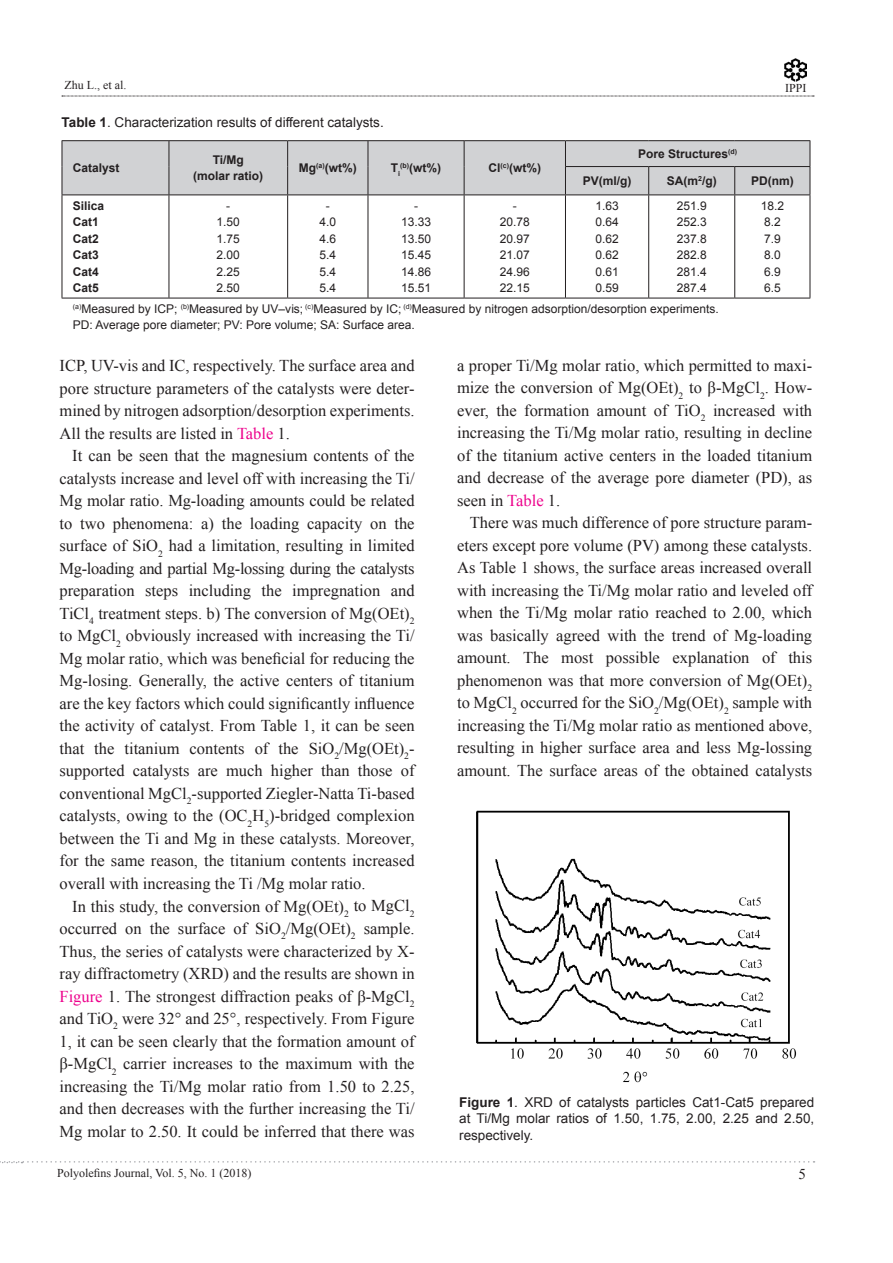
<style>
.page{position:relative;width:893px;height:1263px;background:#fff}
.page>*{position:absolute;margin:0;border:0;box-sizing:border-box;transform-origin:0 0}
.t1{font:16.5px/22.5px "Times New Roman";color:#231f20;text-align:justify}
.t2{font:15px "Times New Roman";color:#231f20}
.t3{font:13.5px/16.5px "Arial";color:#231f20;text-align:justify}
.t4{font:12px "Arial";color:#231f20}
.t5{font:700 12px "Arial";color:#231f20}
.t6{font:12px "Times New Roman";color:#231f20}
.s1{font-weight:700}
.s2{color:#ed028c}
</style>
<div class="page">
<svg style="left:0;top:1161px;width:814px;height:2px"></svg>
<svg style="left:62px;top:96px;width:752px;height:1px"></svg>
<img style="left:785px;top:58px;width:21px;height:23px">
<hr style="left:62px;top:140px;width:107px;height:1px;background:#231f20">
<hr style="left:169px;top:140px;width:119px;height:1px;background:#231f20">
<hr style="left:288px;top:140px;width:80px;height:1px;background:#231f20">
<hr style="left:368px;top:140px;width:96px;height:1px;background:#231f20">
<hr style="left:464px;top:140px;width:101px;height:1px;background:#231f20">
<hr style="left:565px;top:140px;width:84px;height:1px;background:#231f20">
<hr style="left:649px;top:140px;width:86px;height:1px;background:#231f20">
<hr style="left:735px;top:140px;width:75px;height:1px;background:#231f20">
<hr style="left:62px;top:195px;width:1px;height:103px;background:#231f20">
<div style="left:62px;top:141px;width:749px;height:54px;background:#d1d2d4"></div>
<hr style="left:169px;top:195px;width:1px;height:103px;background:#231f20">
<hr style="left:287px;top:195px;width:1px;height:103px;background:#231f20">
<hr style="left:368px;top:195px;width:1px;height:103px;background:#231f20">
<hr style="left:464px;top:195px;width:1px;height:103px;background:#231f20">
<hr style="left:565px;top:195px;width:1px;height:103px;background:#231f20">
<hr style="left:648px;top:195px;width:1px;height:103px;background:#231f20">
<hr style="left:734px;top:195px;width:1px;height:103px;background:#231f20">
<hr style="left:810px;top:195px;width:1px;height:103px;background:#231f20">
<hr style="left:62px;top:195px;width:107px;height:1px;background:#231f20">
<hr style="left:169px;top:195px;width:119px;height:1px;background:#231f20">
<hr style="left:288px;top:195px;width:80px;height:1px;background:#231f20">
<hr style="left:368px;top:195px;width:96px;height:1px;background:#231f20">
<hr style="left:464px;top:195px;width:101px;height:1px;background:#231f20">
<hr style="left:565px;top:195px;width:84px;height:1px;background:#231f20">
<hr style="left:649px;top:195px;width:86px;height:1px;background:#231f20">
<hr style="left:735px;top:195px;width:75px;height:1px;background:#231f20">
<hr style="left:62px;top:298px;width:107px;height:1px;background:#231f20">
<hr style="left:169px;top:298px;width:119px;height:1px;background:#231f20">
<hr style="left:288px;top:298px;width:80px;height:1px;background:#231f20">
<hr style="left:368px;top:298px;width:96px;height:1px;background:#231f20">
<hr style="left:464px;top:298px;width:101px;height:1px;background:#231f20">
<hr style="left:565px;top:298px;width:84px;height:1px;background:#231f20">
<hr style="left:649px;top:298px;width:86px;height:1px;background:#231f20">
<hr style="left:735px;top:298px;width:75px;height:1px;background:#231f20">
<img style="left:476px;top:810px;width:321px;height:273px">
<p class="t6" style="left:65px;top:76px;width:63px">Zhu L., et al.</p>
<p class="t3" style="left:62px;top:114px;width:324px"><span class="s1">Table 1</span>. Characterization results of different catalysts.</p>
<p class="t5" style="left:73px;top:160px;width:48px">Catalyst</p>
<p class="t5" style="left:213px;top:152px;width:33px">Ti/Mg</p>
<p class="t5" style="left:193px;top:168px;width:72px">(molar ratio)</p>
<p class="t5" style="left:299px;top:160px;width:59px">Mg<sup>(a)</sup>(wt%)</p>
<p class="t5" style="left:391px;top:160px;width:52px">T<sub>i</sub><sup>(b)</sup>(wt%)</p>
<p class="t5" style="left:488px;top:160px;width:54px">Cl<sup>(c)</sup>(wt%)</p>
<p class="t5" style="left:73px;top:197px;width:33px">Silica</p>
<p class="t5" style="left:73px;top:214px;width:28px">Cat1</p>
<p class="t5" style="left:73px;top:230px;width:28px">Cat2</p>
<p class="t5" style="left:73px;top:247px;width:28px">Cat3</p>
<p class="t5" style="left:73px;top:263px;width:28px">Cat4</p>
<p class="t5" style="left:73px;top:280px;width:28px">Cat5</p>
<p class="t4" style="left:226px;top:197px;width:5px">-</p>
<p class="t4" style="left:217px;top:214px;width:25px">1.50</p>
<p class="t4" style="left:217px;top:230px;width:25px">1.75</p>
<p class="t4" style="left:217px;top:247px;width:25px">2.00</p>
<p class="t4" style="left:217px;top:263px;width:25px">2.25</p>
<p class="t4" style="left:217px;top:280px;width:25px">2.50</p>
<p class="t4" style="left:326px;top:197px;width:5px">-</p>
<p class="t4" style="left:319px;top:214px;width:18px">4.0</p>
<p class="t4" style="left:319px;top:230px;width:18px">4.6</p>
<p class="t4" style="left:319px;top:247px;width:18px">5.4</p>
<p class="t4" style="left:319px;top:263px;width:18px">5.4</p>
<p class="t4" style="left:319px;top:280px;width:18px">5.4</p>
<p class="t4" style="left:414px;top:197px;width:5px">-</p>
<p class="t4" style="left:401px;top:214px;width:32px">13.33</p>
<p class="t4" style="left:401px;top:230px;width:32px">13.50</p>
<p class="t4" style="left:401px;top:247px;width:32px">15.45</p>
<p class="t4" style="left:401px;top:263px;width:32px">14.86</p>
<p class="t4" style="left:401px;top:280px;width:32px">15.51</p>
<p class="t4" style="left:513px;top:197px;width:5px">-</p>
<p class="t4" style="left:500px;top:214px;width:32px">20.78</p>
<p class="t4" style="left:500px;top:230px;width:32px">20.97</p>
<p class="t4" style="left:500px;top:247px;width:32px">21.07</p>
<p class="t4" style="left:500px;top:263px;width:32px">24.96</p>
<p class="t4" style="left:500px;top:280px;width:32px">22.15</p>
<p class="t5" style="left:638px;top:146px;width:100px">Pore Structures<sup>(d)</sup></p>
<p class="t6" style="left:785px;top:80px;width:23px">IPPI</p>
<p class="t5" style="left:583px;top:173px;width:50px">PV(ml/g)</p>
<p class="t5" style="left:667px;top:173px;width:51px">SA(m<sup>2</sup>/g)</p>
<p class="t5" style="left:751px;top:173px;width:44px">PD(nm)</p>
<p class="t4" style="left:595px;top:197px;width:25px">1.63</p>
<p class="t4" style="left:595px;top:214px;width:25px">0.64</p>
<p class="t4" style="left:595px;top:230px;width:25px">0.62</p>
<p class="t4" style="left:595px;top:247px;width:25px">0.62</p>
<p class="t4" style="left:595px;top:263px;width:25px">0.61</p>
<p class="t4" style="left:595px;top:280px;width:25px">0.59</p>
<p class="t4" style="left:677px;top:197px;width:32px">251.9</p>
<p class="t4" style="left:677px;top:214px;width:32px">252.3</p>
<p class="t4" style="left:677px;top:230px;width:32px">237.8</p>
<p class="t4" style="left:677px;top:247px;width:32px">282.8</p>
<p class="t4" style="left:677px;top:263px;width:32px">281.4</p>
<p class="t4" style="left:677px;top:280px;width:32px">287.4</p>
<p class="t4" style="left:761px;top:197px;width:25px">18.2</p>
<p class="t4" style="left:764px;top:214px;width:18px">8.2</p>
<p class="t4" style="left:764px;top:230px;width:18px">7.9</p>
<p class="t4" style="left:764px;top:247px;width:18px">8.0</p>
<p class="t4" style="left:764px;top:263px;width:18px">6.9</p>
<p class="t4" style="left:764px;top:280px;width:18px">6.5</p>
<p class="t4" style="left:73px;top:301px;width:647px"><sup>(a)</sup>Measured by ICP; <sup>(b)</sup>Measured by UV–vis; <sup>(c)</sup>Measured by IC; <sup>(d)</sup>Measured by nitrogen adsorption/desorption experiments.</p>
<p class="t4" style="left:73px;top:317px;width:344px">PD: Average pore diameter; PV: Pore volume; SA: Surface area.</p>
<p class="t1" style="left:60px;top:354px;width:357px">ICP, UV-vis and IC, respectively. The surface area and pore structure parameters of the catalysts were deter&shy;mined by nitrogen adsorption/desorption experiments.<br>All the results are listed in <span class="s2">Table</span> 1.</p>
<p class="t1" style="left:60px;top:444px;width:357px;text-indent:13px">It can be seen that the magnesium contents of the catalysts increase and level off with increasing the Ti/ Mg molar ratio. Mg-loading amounts could be related to two phenomena: a) the loading capacity on the surface of SiO<sub>2</sub> had a limitation, resulting in limited Mg-loading and partial Mg-lossing during the catalysts preparation steps including the impregnation and TiCl<sub>4</sub> treatment steps. b) The conversion of Mg(OEt)<sub>2 </sub>to MgCl<sub>2</sub> obviously increased with increasing the Ti/ Mg molar ratio, which was beneficial for reducing the Mg-losing. Generally, the active centers of titanium are the key factors which could significantly influence the activity of catalyst. From Table 1, it can be seen that the titanium contents of the SiO<sub>2</sub>/Mg(OEt)<sub>2</sub>- supported catalysts are much higher than those of conventional MgCl<sub>2</sub>-supported Ziegler-Natta Ti-based catalysts, owing to the (OC<sub>2</sub>H<sub>5</sub>)-bridged complexion between the Ti and Mg in these catalysts. Moreover, for the same reason, the titanium contents increased overall with increasing the Ti /Mg molar ratio.</p>
<p class="t1" style="left:60px;top:894px;width:357px;text-indent:13px">In this study, the conversion of Mg(OEt)<sub>2</sub> to MgCl<sub>2 </sub>occurred on the surface of SiO<sub>2</sub>/Mg(OEt)<sub>2</sub> sample.<br>Thus, the series of catalysts were characterized by X&shy;ray diffractometry (XRD) and the results are shown in <span class="s2">Figure</span> 1. The strongest diffraction peaks of β-MgCl<sub>2 </sub>and TiO<sub>2</sub> were 32° and 25°, respectively. From Figure 1, it can be seen clearly that the formation amount of β-MgCl<sub>2</sub> carrier increases to the maximum with the increasing the Ti/Mg molar ratio from 1.50 to 2.25, and then decreases with the further increasing the Ti/ Mg molar to 2.50. It could be inferred that there was</p>
<p class="t6" style="left:57px;top:1165px;width:196px">Polyolefins Journal, Vol. 5, No. 1 (2018)</p>
<p class="t1" style="left:457px;top:354px;width:357px">a proper Ti/Mg molar ratio, which permitted to maxi&shy;mize the conversion of Mg(OEt)<sub>2</sub> to β-MgCl<sub>2</sub>. How&shy;ever, the formation amount of TiO<sub>2</sub> increased with increasing the Ti/Mg molar ratio, resulting in decline of the titanium active centers in the loaded titanium and decrease of the average pore diameter (PD), as seen in <span class="s2">Table</span> 1.</p>
<p class="t1" style="left:457px;top:511px;width:357px;text-indent:13px">There was much difference of pore structure param&shy;eters except pore volume (PV) among these catalysts.<br>As Table 1 shows, the surface areas increased overall with increasing the Ti/Mg molar ratio and leveled off when the Ti/Mg molar ratio reached to 2.00, which was basically agreed with the trend of Mg-loading amount. The most possible explanation of this phenomenon was that more conversion of Mg(OEt)<sub>2 </sub>to MgCl<sub>2</sub> occurred for the SiO<sub>2</sub>/Mg(OEt)<sub>2</sub> sample with increasing the Ti/Mg molar ratio as mentioned above, resulting in higher surface area and less Mg-lossing amount. The surface areas of the obtained catalysts</p>
<p class="t3" style="left:459px;top:1094px;width:357px"><span class="s1">Figure 1</span>. XRD of catalysts particles Cat1-Cat5 prepared at Ti/Mg molar ratios of 1.50, 1.75, 2.00, 2.25 and 2.50, respectively.</p>
<p class="t2" style="left:799px;top:1164px;width:9px">5</p>
</div>
